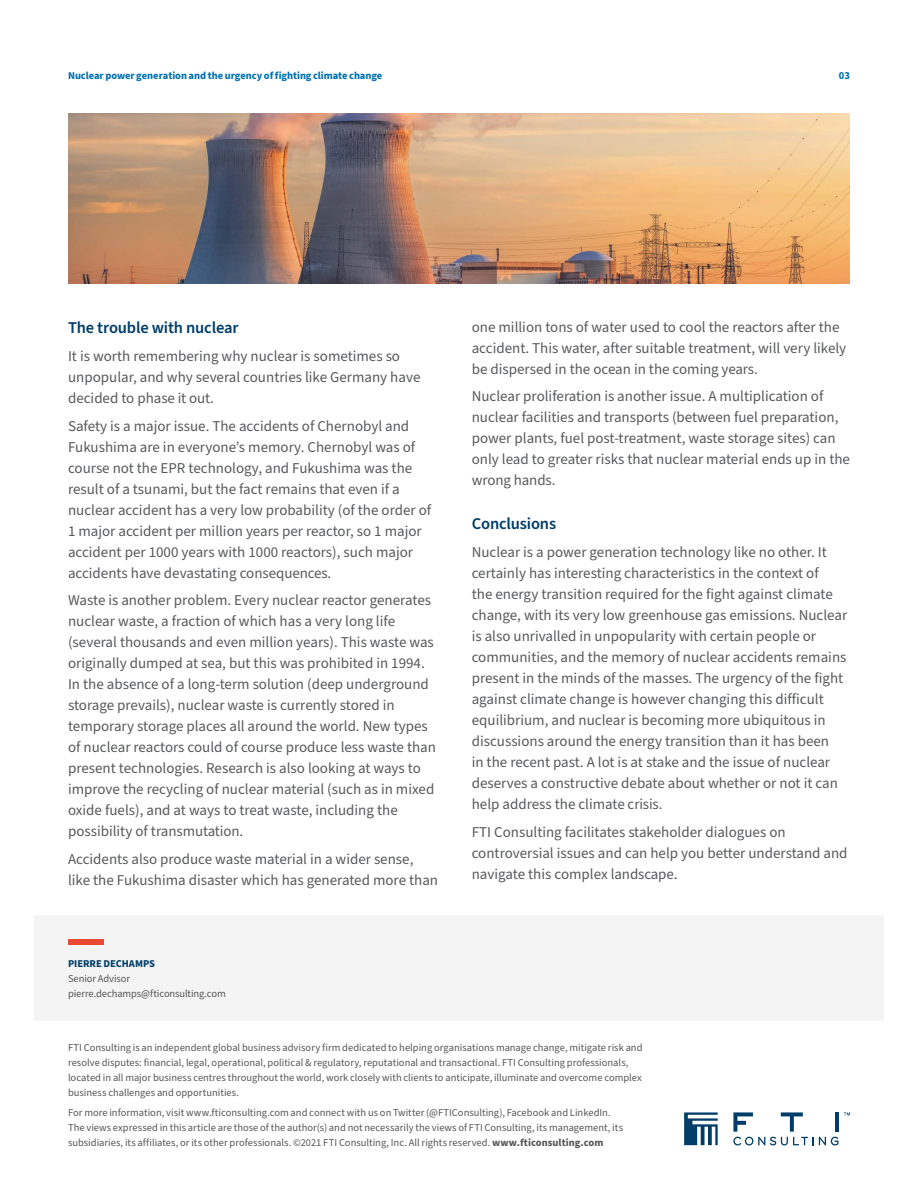
<style>
.page{position:relative;width:918px;height:1188px;background:#fff}
.page>*{position:absolute;margin:0;border:0;box-sizing:border-box;transform-origin:0 0}
.t1{font:600 16.5px "Source Sans Pro";letter-spacing:-.01em;color:#003e69}
.t2{font:15px/21px "Source Sans Pro";color:#58595b}
.t3{font:10.5px/15px "Source Sans Pro";color:#575756}
.t4{font:700 10.5px "Source Sans Pro";letter-spacing:-.005em;color:#0070b3}
.t5{font:700 10.5px "Source Sans Pro";letter-spacing:-.005em;color:#003e69}
.s1{font-weight:700}
</style>
<div class="page">
<div style="left:34px;top:915px;width:850px;height:106px;background:#f4f4f4"></div>
<svg style="left:684px;top:1112px;width:34px;height:33px"></svg>
<svg style="left:844px;top:1112px;width:6px;height:3px"></svg>
<hr style="left:835px;top:1112px;width:4px;height:20px;background:#003e69">
<svg style="left:733px;top:1112px;width:105px;height:33px"></svg>
<div style="left:68px;top:940px;width:36px;height:5px;background:#e94a34"></div>
<img style="left:68px;top:114px;width:782px;height:169px">
<p class="t4" style="left:68px;top:68px;width:316px">Nuclear power generation and the urgency of fighting climate change</p>
<p class="t4" style="left:839px;top:68px;width:13px">03</p>
<p class="t1" style="left:68px;top:317px;width:172px">The trouble with nuclear</p>
<p class="t2" style="left:68px;top:346px;width:354px">It is worth remembering why nuclear is sometimes so unpopular, and why several countries like Germany have decided to phase it out.</p>
<p class="t2" style="left:68px;top:416px;width:365px">Safety is a major issue. The accidents of Chernobyl and Fukushima are in everyone’s memory. Chernobyl was of course not the EPR technology, and Fukushima was the result of a tsunami, but the fact remains that even if a nuclear accident has a very low probability (of the order of 1 major accident per million years per reactor, so 1 major accident per 1000 years with 1000 reactors), such major accidents have devastating consequences.</p>
<p class="t2" style="left:68px;top:590px;width:370px">Waste is another problem. Every nuclear reactor generates nuclear waste, a fraction of which has a very long life (several thousands and even million years). This waste was originally dumped at sea, but this was prohibited in 1994.<br>In the absence of a long-term solution (deep underground storage prevails), nuclear waste is currently stored in temporary storage places all around the world. New types of nuclear reactors could of course produce less waste than present technologies. Research is also looking at ways to improve the recycling of nuclear material (such as in mixed oxide fuels), and at ways to treat waste, including the possibility of transmutation.</p>
<p class="t2" style="left:68px;top:849px;width:372px">Accidents also produce waste material in a wider sense, like the Fukushima disaster which has generated more than</p>
<p class="t5" style="left:68px;top:957px;width:89px">PIERRE DECHAMPS</p>
<p class="t3" style="left:68px;top:972px;width:159px">Senior Advisor pierre.dechamps@fticonsulting.com</p>
<p class="t2" style="left:472px;top:317px;width:376px">one million tons of water used to cool the reactors after the accident. This water, after suitable treatment, will very likely be dispersed in the ocean in the coming years.</p>
<p class="t2" style="left:472px;top:386px;width:380px">Nuclear proliferation is another issue. A multiplication of nuclear facilities and transports (between fuel preparation, power plants, fuel post-treatment, waste storage sites) can only lead to greater risks that nuclear material ends up in the wrong hands.</p>
<p class="t1" style="left:472px;top:513px;width:86px">Conclusions</p>
<p class="t2" style="left:472px;top:542px;width:377px">Nuclear is a power generation technology like no other. It certainly has interesting characteristics in the context of<br>the energy transition required for the fight against climate change, with its very low greenhouse gas emissions. Nuclear is also unrivalled in unpopularity with certain people or communities, and the memory of nuclear accidents remains present in the minds of the masses. The urgency of the fight against climate change is however changing this difficult equilibrium, and nuclear is becoming more ubiquitous in discussions around the energy transition than it has been<br>in the recent past. A lot is at stake and the issue of nuclear deserves a constructive debate about whether or not it can help address the climate crisis.</p>
<p class="t2" style="left:472px;top:822px;width:377px">FTI Consulting facilitates stakeholder dialogues on controversial issues and can help you better understand and navigate this complex landscape.</p>
<p class="t3" style="left:68px;top:1041px;width:576px">FTI Consulting is an independent global business advisory firm dedicated to helping organisations manage change, mitigate risk and resolve disputes: financial, legal, operational, political &amp; regulatory, reputational and transactional. FTI Consulting professionals, located in all major business centres throughout the world, work closely with clients to anticipate, illuminate and overcome complex business challenges and opportunities.</p>
<p class="t3" style="left:68px;top:1105px;width:557px">For more information, visit www.fticonsulting.com and connect with us on Twitter (@FTIConsulting), Facebook and LinkedIn.<br>The views expressed in this article are those of the author(s) and not necessarily the views of FTI Consulting, its management, its subsidiaries, its affiliates, or its other professionals. ©2021 FTI Consulting, Inc. All rights reserved. <span class="s1">www.fticonsulting.com</span></p>
</div>
